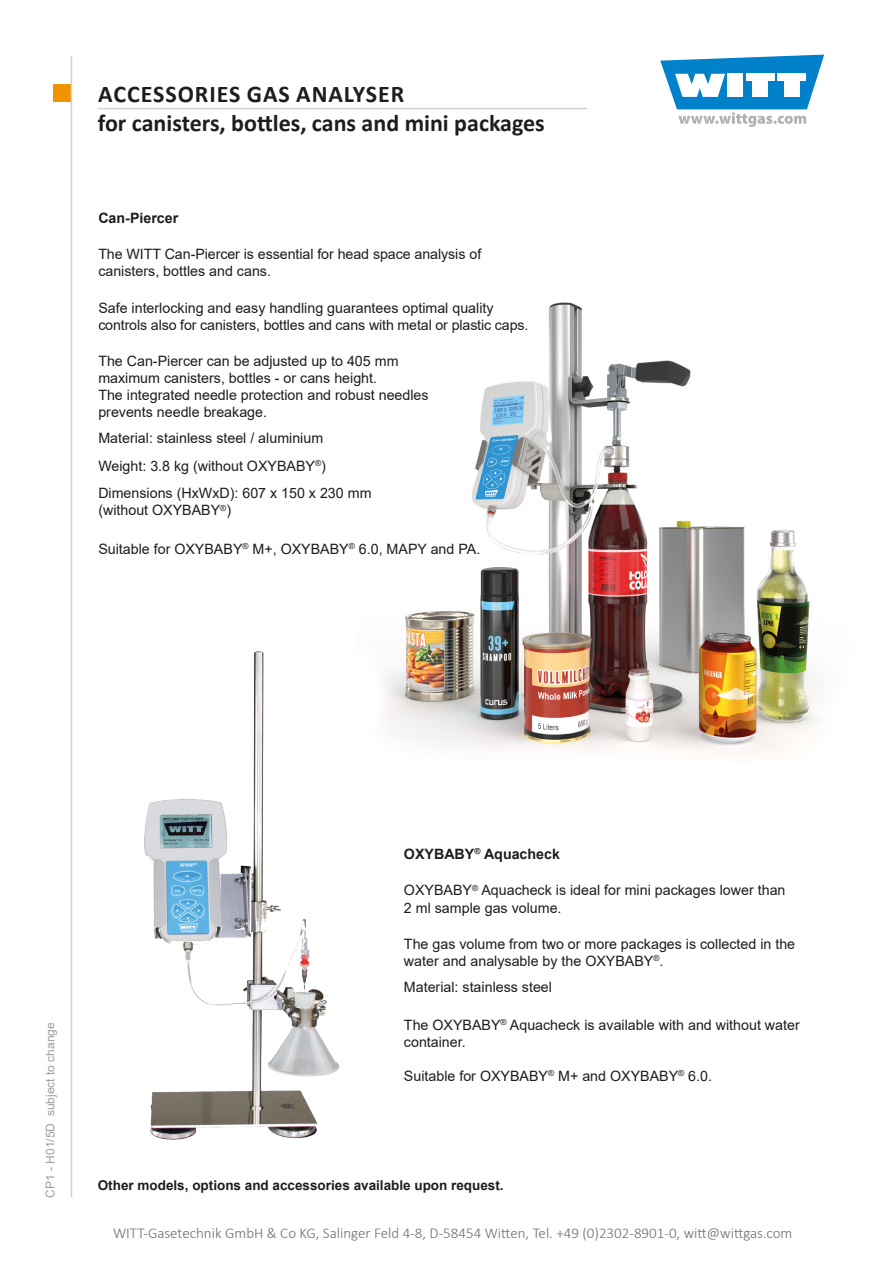
<style>
.page{position:relative;width:893px;height:1263px;background:#fff}
.page>*{position:absolute;margin:0;border:0;box-sizing:border-box;transform-origin:0 0}
.t1{font:700 24px/28.8px "Calibri";color:#1d1d1b}
.t2{font:300 15px "Calibri";color:#6d6d6c}
.Überschrift{font:14.25px/17.1px "Arial";color:#1d1d1b}
.Grundtext{font:14.25px/17.1px "Arial";color:#1d1d1b}
.Überschrift-2{font:700 14.25px "Arial";color:#1d1d1b}
.Überschrift-3{font:700 13.5px "Arial";color:#1d1d1b}
.t3{font:12px "Arial";color:#9d9d9d}
</style>
<div class="page">
<div style="left:53px;top:85px;width:17px;height:17px;background:#f29400"></div>
<svg style="left:660px;top:55px;width:164px;height:72px"></svg>
<hr style="left:71px;top:56px;width:1px;height:1141px;background:#d1d1d1">
<hr style="left:98px;top:108px;width:489px;height:1px;background:#d1d1d1">
<img style="left:386px;top:302px;width:433px;height:451px">
<img style="left:144px;top:651px;width:196px;height:489px">
<h1 class="t1" style="left:98px;top:79px;width:449px">ACCESSORIES GAS ANALYSER<br>for canisters, bottles, cans and mini packages</h1>
<p class="Überschrift-2" style="left:98px;top:208px;width:81px">Can-Piercer</p>
<p class="Überschrift" style="left:98px;top:246px;width:384px">The WITT Can-Piercer is essential for head space analysis of canisters, bottles and cans.</p>
<p class="Überschrift" style="left:98px;top:299px;width:432px">Safe interlocking and easy handling guarantees optimal quality controls also for canisters, bottles and cans with metal or plastic caps.</p>
<p class="Überschrift" style="left:98px;top:352px;width:332px">The Can-Piercer can be adjusted up to 405 mm maximum canisters, bottles - or cans height.<br>The integrated needle protection and robust needles prevents needle breakage.</p>
<p class="Überschrift" style="left:98px;top:429px;width:226px">Material: stainless steel / aluminium</p>
<p class="Überschrift" style="left:98px;top:457px;width:229px">Weight: 3.8 kg (without OXYBABY<sup>®</sup>)</p>
<p class="Überschrift" style="left:98px;top:485px;width:275px">Dimensions (HxWxD): 607 x 150 x 230 mm (without OXYBABY<sup>®</sup>)</p>
<p class="Grundtext" style="left:98px;top:540px;width:384px">Suitable for OXYBABY<sup>®</sup> M+, OXYBABY<sup>®</sup> 6.0, MAPY and PA.</p>
<p class="t3" style="left:42px;top:1197px;width:177px;rotate:-90deg">CP1 - H01/5D subject to change</p>
<p class="Überschrift-2" style="left:404px;top:844px;width:158px">OXYBABY<sup>®</sup> Aquacheck</p>
<p class="Überschrift" style="left:404px;top:882px;width:383px">OXYBABY<sup>®</sup> Aquacheck is ideal for mini packages lower than<br>2 ml sample gas volume.</p>
<p class="Überschrift" style="left:404px;top:935px;width:393px">The gas volume from two or more packages is collected in the water and analysable by the OXYBABY<sup>®</sup>.</p>
<p class="Überschrift" style="left:404px;top:978px;width:150px">Material: stainless steel</p>
<p class="Grundtext" style="left:404px;top:1016px;width:397px">The OXYBABY<sup>®</sup> Aquacheck is available with and without water container.</p>
<p class="Grundtext" style="left:404px;top:1067px;width:310px">Suitable for OXYBABY<sup>®</sup> M+ and OXYBABY<sup>®</sup> 6.0.</p>
<p class="Überschrift-3" style="left:98px;top:1175px;width:407px">Other models, options and accessories available upon request.</p>
<p class="t2" style="left:113px;top:1224px;width:681px">WITT-Gasetechnik GmbH &amp; Co KG, Salinger Feld 4-8, D-58454 Witten, Tel. +49 (0)2302-8901-0, witt@wittgas.com</p>
</div>
